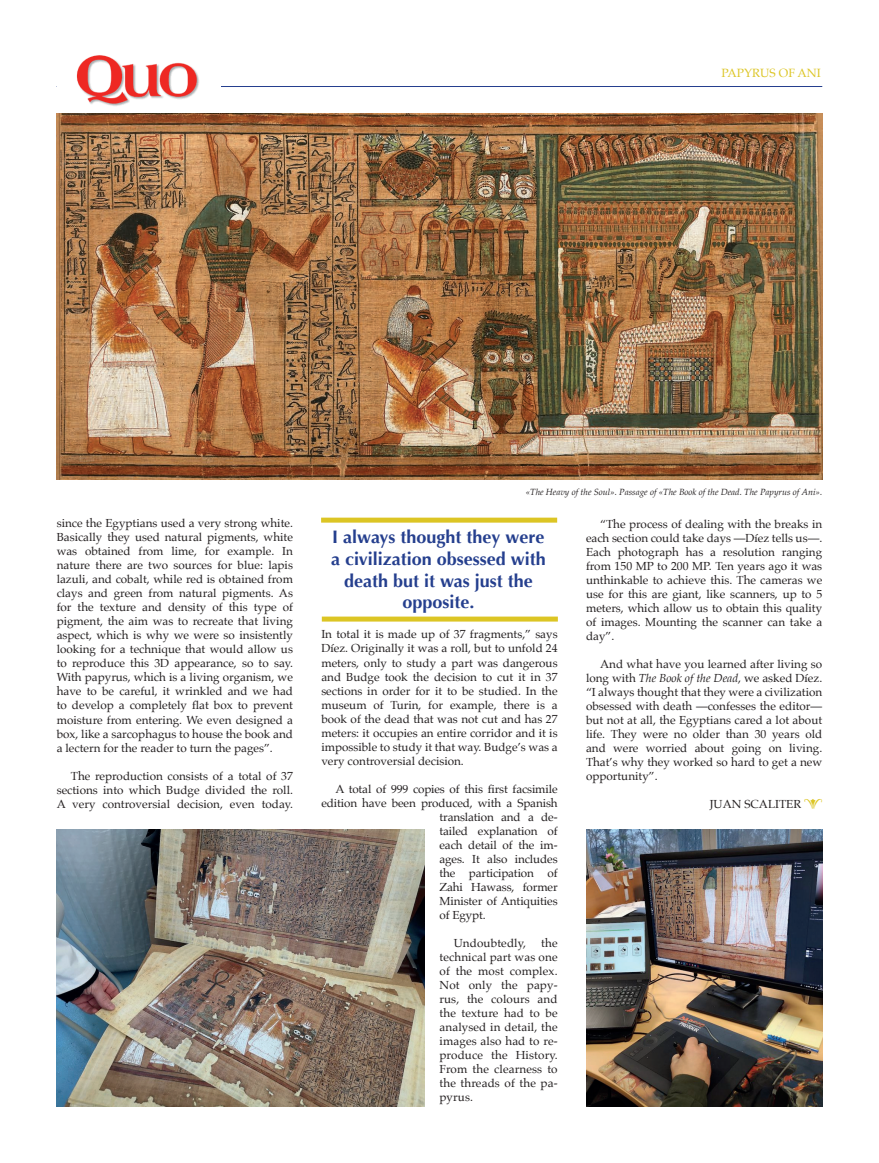
<style>
.page{position:relative;width:879px;height:1163px;background:#fff}
.page>*{position:absolute;margin:0;border:0;box-sizing:border-box;transform-origin:0 0}
.t1{font:700 18px/21.6px "Optima";color:#253f8e;text-align:center}
.t2{font:12px "Palatino";color:#dcc524}
.t3{font:11.7px/14px "Palatino";color:#231f20;text-align:justify}
.t4{font:italic 9px "Palatino";color:#231f20}
.s1{font-style:italic}
</style>
<div class="page">
<hr style="left:57px;top:86px;width:765px;height:1px;background:#253f8e">
<img style="left:57px;top:113px;width:765px;height:366px">
<img style="left:57px;top:829px;width:367px;height:277px">
<img style="left:586px;top:829px;width:236px;height:277px">
<div style="left:322px;top:616px;width:236px;height:5px;background:#dcc524"></div>
<div style="left:321px;top:517px;width:236px;height:5px;background:#dcc524"></div>
<div style="left:57px;top:51px;width:163px;height:60px;background:#fff"></div>
<img style="left:77px;top:55px;width:122px;height:51px">
<p class="t2" style="left:721px;top:63px;width:101px">PAPYRUS OF ANI</p>
<p class="t3" style="left:57px;top:516px;width:238px">since the Egyptians used a very strong white.<br>Basically they used natural pigments, white was obtained from lime, for example. In nature there are two sources for blue: lapis lazuli, and cobalt, while red is obtained from clays and green from natural pigments. As for the texture and density of this type of pigment, the aim was to recreate that living aspect, which is why we were so insistently looking for a technique that would allow us to reproduce this 3D appearance, so to say.<br>With papyrus, which is a living organism, we have to be careful, it wrinkled and we had to develop a completely flat box to prevent moisture from entering. We even designed a box, like a sarcophagus to house the book and a lectern for the reader to turn the pages”.</p>
<p class="t3" style="left:57px;top:768px;width:238px;text-indent:14px">The reproduction consists of a total of 37 sections into which Budge divided the roll.<br>A very controversial decision, even today.</p>
<p class="t4" style="left:526px;top:484px;width:298px">«The Heavy of the Soul». Passage of «The Book of the Dead. The Papyrus of Ani».</p>
<p class="t1" style="left:331px;top:526px;width:216px">I always thought they were a civilization obsessed with death but it was just the opposite.</p>
<p class="t3" style="left:586px;top:516px;width:238px;text-indent:14px">“The process of dealing with the breaks in each section could take days —Díez tells us—.<br>Each photograph has a resolution ranging from 150 MP to 200 MP. Ten years ago it was unthinkable to achieve this. The cameras we use for this are giant, like scanners, up to 5 meters, which allow us to obtain this quality of images. Mounting the scanner can take a day”.</p>
<p class="t3" style="left:586px;top:656px;width:238px;text-indent:14px">And what have you learned after living so long with <span class="s1">The Book of the Dead</span>, we asked Díez. “I always thought that they were a civilization obsessed with death —confesses the editor— but not at all, the Egyptians cared a lot about life. They were no older than 30 years old and were worried about going on living.<br>That’s why they worked so hard to get a new opportunity”.</p>
<p class="t3" style="left:709px;top:796px;width:93px">JUAN SCALITER</p>
<p class="t3" style="left:321px;top:627px;width:238px">In total it is made up of 37 fragments,” says Díez. Originally it was a roll, but to unfold 24 meters, only to study a part was dangerous and Budge took the decision to cut it in 37 sections in order for it to be studied. In the museum of Turin, for example, there is a book of the dead that was not cut and has 27 meters: it occupies an entire corridor and it is impossible to study it that way. Budge’s was a very controversial decision.</p>
<p class="t3" style="left:335px;top:781px;width:224px">A total of 999 copies of this first facsimile</p>
<p class="t3" style="left:321px;top:795px;width:238px">edition have been produced, with a Spanish</p>
<p class="t3" style="left:439px;top:809px;width:120px">translation and a de-</p>
<p class="t3" style="left:439px;top:823px;width:120px">tailed explanation of</p>
<p class="t3" style="left:439px;top:837px;width:120px">each detail of the im-</p>
<p class="t3" style="left:439px;top:851px;width:120px">ages. It also includes</p>
<p class="t3" style="left:439px;top:865px;width:120px">the participation of</p>
<p class="t3" style="left:439px;top:879px;width:120px">Zahi Hawass, former</p>
<p class="t3" style="left:439px;top:893px;width:120px">Minister of Antiquities</p>
<p class="t3" style="left:439px;top:907px;width:48px">of Egypt.</p>
<p class="t3" style="left:454px;top:935px;width:74px">Undoubtedly,</p>
<p class="t3" style="left:439px;top:935px;width:120px;text-indent:102px">the technical part was one of the most complex.<br>Not only the papy&shy;rus, the colours and the texture had to be analysed in detail, the images also had to re&shy;produce the History.<br>From the clearness to the threads of the pa&shy;pyrus.</p>
</div>
